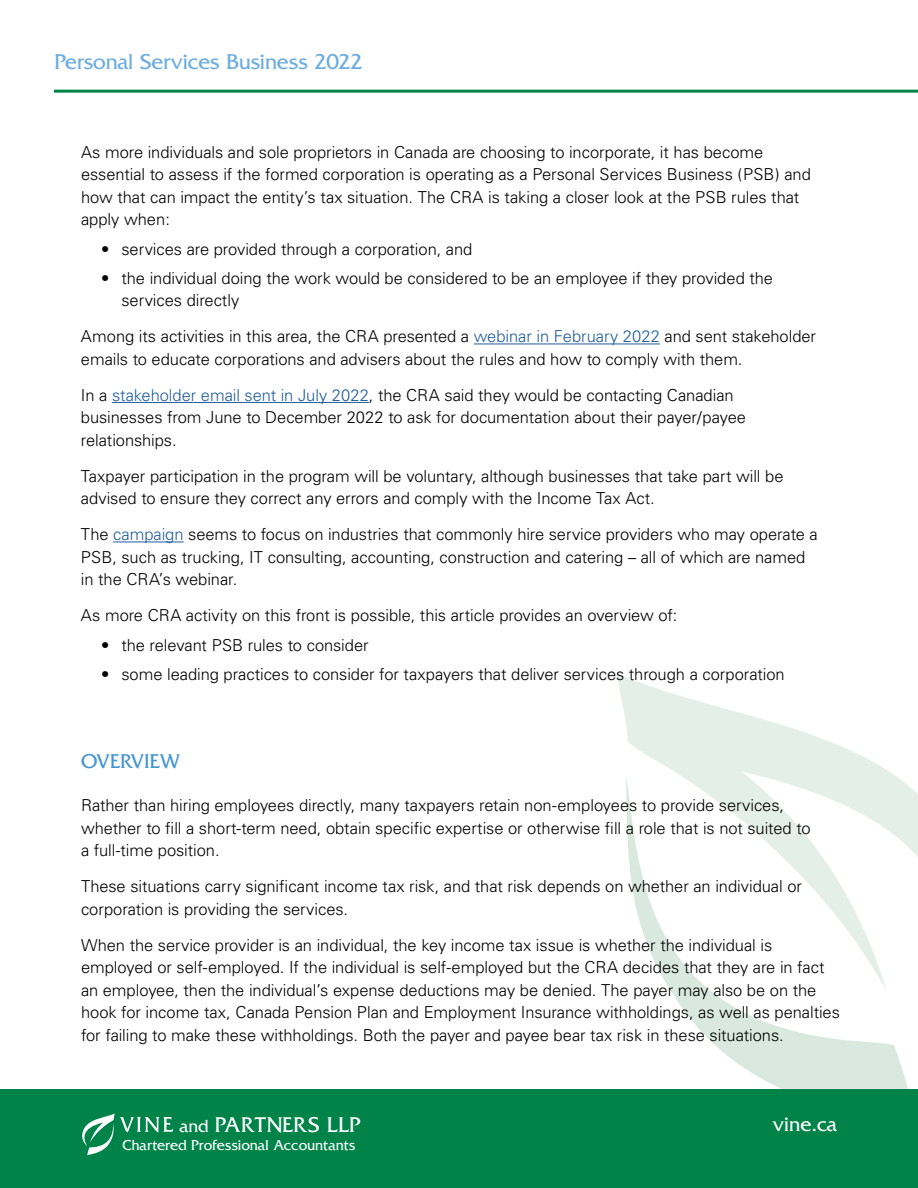
<style>
.page{position:relative;width:918px;height:1188px;background:#fff}
.page>*{position:absolute;margin:0;border:0;box-sizing:border-box;transform-origin:0 0}
.t1{font:22.5px "Friz Quadrata Std";letter-spacing:-.005em;color:#6caddf}
.t2{font:21px "Friz Quadrata Std";letter-spacing:-.015em;color:#4495d1}
.t3{font:21px "Friz Quadrata Std";color:#fff}
.t4{font:19.5px "Friz Quadrata Font";letter-spacing:-.035em;color:#fff}
.t5{font:300 16.5px/22.5px "Univers";letter-spacing:-.005em;color:#000}
.t6{font:13.2px "Friz Quadrata Font";letter-spacing:-.02em;color:#fff}
.s1{color:#215e9e}
.s2{font-size:15.9px}
</style>
<div class="page">
<svg style="left:617px;top:673px;width:277px;height:102px"></svg>
<svg style="left:626px;top:775px;width:292px;height:314px"></svg>
<div style="left:0;top:1089px;width:918px;height:99px;background:#008348"></div>
<svg style="left:82px;top:1114px;width:92px;height:41px"></svg>
<hr style="left:54px;top:90px;width:864px;height:3px;background:#008348">
<hr style="left:474px;top:344px;width:186px;height:1px;background:#215e9e">
<hr style="left:112px;top:402px;width:257px;height:1px;background:#215e9e">
<hr style="left:113px;top:542px;width:71px;height:1px;background:#215e9e">
<h1 class="t1" style="left:54px;top:49px;width:310px">Personal Services Business 2022</h1>
<p class="t5" style="left:81px;top:141px;width:731px">As more individuals and sole proprietors in Canada are choosing to incorporate, it has become essential to assess if the formed corporation is operating as a Personal Services Business (PSB) and how that can impact the entity’s tax situation. The CRA is taking a closer look at the PSB rules that apply when:</p>
<p class="t5" style="left:101px;top:237px;width:373px">• services are provided through a corporation, and</p>
<p class="t5" style="left:121px;top:267px;width:653px;text-indent:-20px">• the individual doing the work would be considered to be an employee if they provided the services directly</p>
<p class="t5" style="left:81px;top:325px;width:737px">Among its activities in this area, the CRA presented a <span class="s1">webinar in February 2022</span> and sent stakeholder emails to educate corporations and advisers about the rules and how to comply with them.</p>
<p class="t5" style="left:81px;top:384px;width:667px">In a <span class="s1">stakeholder email sent in July 2022</span>, the CRA said they would be contacting Canadian businesses from June to December 2022 to ask for documentation about their payer/payee relationships.</p>
<p class="t5" style="left:81px;top:465px;width:704px">Taxpayer participation in the program will be voluntary, although businesses that take part will be advised to ensure they correct any errors and comply with the Income Tax Act.</p>
<p class="t5" style="left:81px;top:523px;width:738px">The <span class="s1">campaign</span> seems to focus on industries that commonly hire service providers who may operate a<br>PSB, such as trucking, IT consulting, accounting, construction and catering – all of which are named in the CRA’s webinar.</p>
<p class="t5" style="left:81px;top:604px;width:598px">As more CRA activity on this front is possible, this article provides an overview of:</p>
<p class="t5" style="left:101px;top:634px;width:269px">• the relevant PSB rules to consider</p>
<p class="t5" style="left:101px;top:663px;width:685px">• some leading practices to consider for taxpayers that deliver services through a corporation</p>
<p class="t2" style="left:81px;top:750px;width:100px">OVERVIEW</p>
<p class="t5" style="left:81px;top:794px;width:731px">Rather than hiring employees directly, many taxpayers retain non-employees to provide services, whether to fill a short-term need, obtain specific expertise or otherwise fill a role that is not suited to a full-time position.</p>
<p class="t5" style="left:81px;top:875px;width:722px">These situations carry significant income tax risk, and that risk depends on whether an individual or corporation is providing the services.</p>
<p class="t5" style="left:81px;top:933px;width:760px">When the service provider is an individual, the key income tax issue is whether the individual is employed or self-employed. If the individual is self-employed but the CRA decides that they are in fact an employee, then the individual’s expense deductions may be denied. The payer may also be on the hook for income tax, Canada Pension Plan and Employment Insurance withholdings, as well as penalties for failing to make these withholdings. Both the payer and payee bear tax risk in these situations.</p>
<p class="t4" style="left:179px;top:1112px;width:183px"><span class="s2">and</span> PARTNERS LLP</p>
<p class="t6" style="left:122px;top:1136px;width:235px">Chartered Professional Accountants</p>
<p class="t3" style="left:773px;top:1112px;width:65px">vine.ca</p>
</div>
